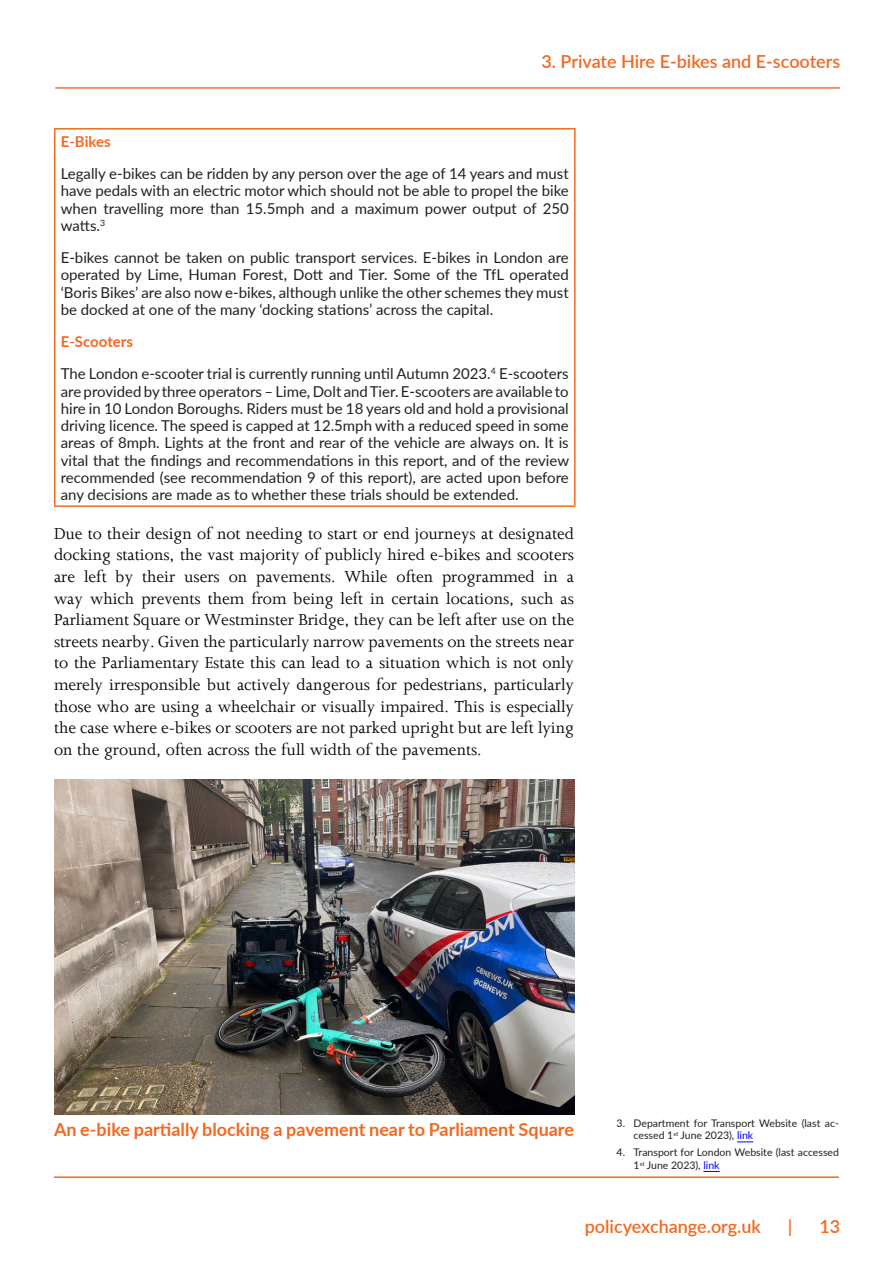
<style>
.page{position:relative;width:893px;height:1263px;background:#fff}
.page>*{position:absolute;margin:0;border:0;box-sizing:border-box;transform-origin:0 0}
.First_para_body{font:18px/21.6px "Joanna";color:#000;text-align:justify}
.t1{font:600 18px "Lato";color:#f26921}
.Figure_heading{font:700 18px "Lato";color:#f26921}
.t2{font:15px/17.2px "Lato";color:#231f20;text-align:justify}
.t3{font:700 15px "Lato";color:#f26921}
.t4{font:10.5px/12.6px "Lato";color:#231f20}
.s1{color:#00f}
</style>
<div class="page">
<hr style="left:55px;top:87px;width:785px;height:2px;background:#f37130">
<hr style="left:54px;top:1176px;width:785px;height:2px;background:#f26921">
<hr style="left:54px;top:128px;width:522px;height:2px;background:#f26921">
<hr style="left:54px;top:130px;width:2px;height:375px;background:#f26921">
<hr style="left:574px;top:130px;width:2px;height:375px;background:#f26921">
<hr style="left:54px;top:505px;width:522px;height:2px;background:#f26921">
<img style="left:54px;top:779px;width:521px;height:335px">
<svg style="left:737px;top:1141px;width:16px;height:1px"></svg>
<svg style="left:703px;top:1171px;width:17px;height:1px"></svg>
<p class="t1" style="left:541px;top:49px;width:300px">3. Private Hire E-bikes and E-scooters</p>
<p class="t3" style="left:61px;top:130px;width:51px">E-Bikes</p>
<p class="t2" style="left:61px;top:164px;width:510px">Legally e-bikes can be ridden by any person over the age of 14 years and must have pedals with an electric motor which should not be able to propel the bike when travelling more than 15.5mph and a maximum power output of 250 watts.<sup>3</sup></p>
<p class="t2" style="left:61px;top:248px;width:510px">E-bikes cannot be taken on public transport services. E-bikes in London are operated by Lime, Human Forest, Dott and Tier. Some of the TfL operated ‘Boris Bikes’ are also now e-bikes, although unlike the other schemes they must be docked at one of the many ‘docking stations’ across the capital.</p>
<p class="t3" style="left:61px;top:331px;width:74px">E-Scooters</p>
<p class="t2" style="left:61px;top:365px;width:510px">The London e-scooter trial is currently running until Autumn 2023.<sup>4</sup> E-scooters are provided by three operators – Lime, Dolt and Tier. E-scooters are available to hire in 10 London Boroughs. Riders must be 18 years old and hold a provisional driving licence. The speed is capped at 12.5mph with a reduced speed in some areas of 8mph. Lights at the front and rear of the vehicle are always on. It is vital that the findings and recommendations in this report, and of the review recommended (see recommendation 9 of this report), are acted upon before any decisions are made as to whether these trials should be extended.</p>
<p class="First_para_body" style="left:54px;top:522px;width:522px">Due to their design of not needing to start or end journeys at designated docking stations, the vast majority of publicly hired e-bikes and scooters are left by their users on pavements. While often programmed in a way which prevents them from being left in certain locations, such as Parliament Square or Westminster Bridge, they can be left after use on the streets nearby. Given the particularly narrow pavements on the streets near to the Parliamentary Estate this can lead to a situation which is not only merely irresponsible but actively dangerous for pedestrians, particularly those who are using a wheelchair or visually impaired. This is especially the case where e-bikes or scooters are not parked upright but are left lying on the ground, often across the full width of the pavements.</p>
<p class="Figure_heading" style="left:54px;top:1116px;width:522px">An e-bike partially blocking a pavement near to Parliament Square</p>
<p class="t4" style="left:634px;top:1116px;width:207px;text-indent:-17px">3. Department for Transport Website (last ac&shy;cessed 1<sup>st</sup> June 2023), <span class="s1">link</span></p>
<p class="t4" style="left:634px;top:1146px;width:207px;text-indent:-17px">4. Transport for London Website (last accessed<br>1<sup>st</sup> June 2023), <span class="s1">link</span></p>
<p class="t1" style="left:585px;top:1213px;width:178px">policyexchange.org.uk</p>
<p class="t1" style="left:788px;top:1213px;width:6px">|</p>
<p class="t1" style="left:819px;top:1213px;width:22px">13</p>
</div>
